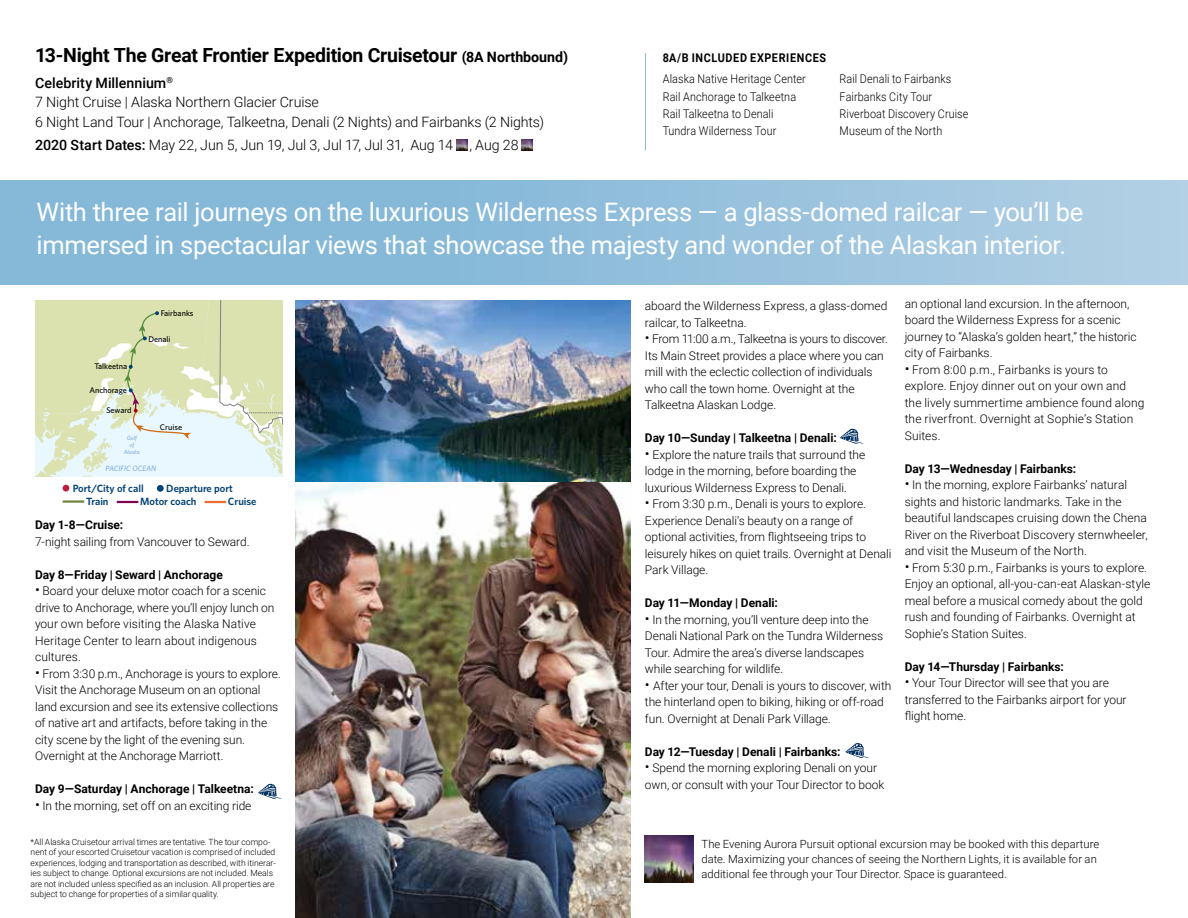
<style>
.page{position:relative;width:1188px;height:918px;background:#fff}
.page>*{position:absolute;margin:0;border:0;box-sizing:border-box;transform-origin:0 0}
.t1{font:25.5px/33px "Roboto";letter-spacing:-.015em;color:#fff}
.t2{font:700 19.5px "Roboto";letter-spacing:-.015em;color:#000}
.t3{font:300 14.25px/18.8px "Roboto";letter-spacing:-.01em;color:#000}
.t4{font:300 12px/16.5px "Roboto";color:#000}
.t5{font:700 12px "Roboto";color:#000}
.t6{font:300 12px/17.2px "Roboto";color:#000;scale:.9 1}
.t7{font:700 12px "Roboto";letter-spacing:.06em;color:#000;scale:.9 1}
.t8{font:300 11.25px/15px "Roboto";color:#000}
.t9{font:600 10.5px "Whitney";color:#004275}
.t10{font:300 8.55px/10.5px "Roboto";color:#000}
.t11{font:500 8.25px "Whitney";color:#000}
.t12{font:italic 500 7.8px "Whitney";color:#86b1d8}
.t13{font:italic 500 6px/6.9px "Whitney";color:#86b1d8;text-align:center}
.s1{font-size:14.25px}
.s2{font-weight:500}
.s3{font-size:15px}
</style>
<div class="page">
<hr style="left:63px;top:500px;width:21px;height:3px;background:#72873e">
<hr style="left:117px;top:501px;width:21px;height:2px;background:#800654">
<hr style="left:205px;top:501px;width:21px;height:2px;background:#e86e34">
<div style="left:63px;top:485px;width:6px;height:7px;background:#be1d3d;border-radius:50%"></div>
<div style="left:157px;top:485px;width:7px;height:7px;background:#004275;border-radius:50%"></div>
<svg style="left:35px;top:301px;width:247px;height:176px;background:#dfe8c9"></svg>
<img style="left:644px;top:835px;width:49px;height:47px">
<svg style="left:522px;top:139px;width:11px;height:11px"></svg>
<svg style="left:457px;top:139px;width:11px;height:11px"></svg>
<svg style="left:258px;top:783px;width:24px;height:16px"></svg>
<svg style="left:840px;top:428px;width:24px;height:16px"></svg>
<svg style="left:845px;top:743px;width:25px;height:15px"></svg>
<img style="left:296px;top:301px;width:335px;height:617px">
<hr style="left:645px;top:53px;width:1px;height:97px;background:#9cbccd">
<div style="left:0;top:180px;width:1188px;height:104px;background:linear-gradient(to right,#7bb3d5,#adcce3)"></div>
<h2 class="t2" style="left:35px;top:42px;width:535px">13-Night The Great Frontier Expedition Cruisetour <span class="s1">(8A Northbound)</span></h2>
<p class="t3" style="left:35px;top:73px;width:285px"><span class="s2">Celebrity Millennium</span><sup>®<br></sup>7 Night Cruise | Alaska Northern Glacier Cruise</p>
<p class="t3" style="left:35px;top:110px;width:511px;line-height:23.2px">6 Night Land Tour | Anchorage, Talkeetna, Denali (2 Nights) and Fairbanks (2 Nights)<br><span class="s2">2020 Start Dates:</span> May 22, Jun 5, Jun 19, Jul 3, Jul 17, Jul 31, Aug 14 , Aug 28</p>
<p class="t7" style="left:663px;top:50px;width:183px">8A/B INCLUDED EXPERIENCES</p>
<p class="t6" style="left:663px;top:70px;width:160px">Alaska Native Heritage Center<br>Rail Anchorage to Talkeetna<br>Rail Talkeetna to Denali<br>Tundra Wilderness Tour</p>
<p class="t6" style="left:840px;top:70px;width:145px">Rail Denali to Fairbanks<br>Fairbanks City Tour<br>Riverboat Discovery Cruise<br>Museum of the North</p>
<h1 class="t1" style="left:37px;top:195px;width:1048px">With three rail journeys on the luxurious Wilderness Express — a glass-domed railcar — you’ll be immersed in spectacular views that showcase the majesty and wonder of the Alaskan interior.</h1>
<p class="t11" style="left:161px;top:308px;width:34px">Fairbanks</p>
<p class="t11" style="left:94px;top:361px;width:35px">Talkeetna</p>
<p class="t11" style="left:89px;top:385px;width:39px">Anchorage</p>
<p class="t11" style="left:106px;top:405px;width:27px">Seward</p>
<p class="t11" style="left:148px;top:334px;width:24px">Denali</p>
<p class="t11" style="left:160px;top:422px;width:24px">Cruise</p>
<p class="t13" style="left:124px;top:434px;width:18px">Gulf of<br>Alaska</p>
<p class="t12" style="left:106px;top:463px;width:52px">PACIFIC OCEAN</p>
<p class="t9" style="left:73px;top:482px;width:73px">Port/City of call</p>
<p class="t9" style="left:166px;top:482px;width:68px">Departure port</p>
<p class="t9" style="left:86px;top:495px;width:24px">Train</p>
<p class="t9" style="left:140px;top:495px;width:58px">Motor coach</p>
<p class="t9" style="left:228px;top:495px;width:30px">Cruise</p>
<p class="t5" style="left:35px;top:517px;width:90px">Day 1-8—Cruise:</p>
<p class="t4" style="left:35px;top:533px;width:216px">7-night sailing from Vancouver to Seward.</p>
<p class="t5" style="left:35px;top:566px;width:189px">Day 8—Friday | Seward | Anchorage</p>
<p class="t4" style="left:35px;top:582px;width:241px"><span class="s3">•</span> Board your deluxe motor coach for a scenic drive to Anchorage, where you’ll enjoy lunch on your own before visiting the Alaska Native Heritage Center to learn about indigenous cultures.</p>
<p class="t4" style="left:35px;top:665px;width:247px"><span class="s3">•</span> From 3:30 p.m., Anchorage is yours to explore.<br>Visit the Anchorage Museum on an optional land excursion and see its extensive collections of native art and artifacts, before taking in the city scene by the light of the evening sun.<br>Overnight at the Anchorage Marriott.</p>
<p class="t5" style="left:35px;top:781px;width:220px">Day 9—Saturday | Anchorage | Talkeetna:</p>
<p class="t4" style="left:35px;top:797px;width:218px"><span class="s3">•</span> In the morning, set off on an exciting ride</p>
<p class="t10" style="left:31px;top:836px;width:247px">*All Alaska Cruisetour arrival times are tentative. The tour compo&shy;nent of your escorted Cruisetour vacation is comprised of included experiences, lodging and transportation as described, with itinerar&shy;ies subject to change. Optional excursions are not included. Meals are not included unless specified as an inclusion. All properties are subject to change for properties of a similar quality.</p>
<p class="t4" style="left:645px;top:297px;width:244px">aboard the Wilderness Express, a glass-domed railcar, to Talkeetna.</p>
<p class="t4" style="left:645px;top:330px;width:245px"><span class="s3">•</span> From 11:00 a.m., Talkeetna is yours to discover.<br>Its Main Street provides a place where you can mill with the eclectic collection of individuals who call the town home. Overnight at the Talkeetna Alaskan Lodge.</p>
<p class="t5" style="left:645px;top:429px;width:193px">Day 10—Sunday | Talkeetna | Denali:</p>
<p class="t4" style="left:645px;top:446px;width:222px"><span class="s3">•</span> Explore the nature trails that surround the lodge in the morning, before boarding the luxurious Wilderness Express to Denali.</p>
<p class="t4" style="left:645px;top:495px;width:248px"><span class="s3">•</span> From 3:30 p.m., Denali is yours to explore.<br>Experience Denali’s beauty on a range of optional activities, from flightseeing trips to leisurely hikes on quiet trails. Overnight at Denali Park Village.</p>
<p class="t5" style="left:645px;top:594px;width:135px">Day 11—Monday | Denali:</p>
<p class="t4" style="left:645px;top:611px;width:240px"><span class="s3">•</span> In the morning, you’ll venture deep into the Denali National Park on the Tundra Wilderness Tour. Admire the area’s diverse landscapes while searching for wildlife.</p>
<p class="t4" style="left:645px;top:677px;width:248px"><span class="s3">•</span> After your tour, Denali is yours to discover, with the hinterland open to biking, hiking or off-road fun. Overnight at Denali Park Village.</p>
<p class="t5" style="left:645px;top:743px;width:197px">Day 12—Tuesday | Denali | Fairbanks:</p>
<p class="t4" style="left:645px;top:759px;width:241px"><span class="s3">•</span> Spend the morning exploring Denali on your own, or consult with your Tour Director to book</p>
<p class="t4" style="left:905px;top:295px;width:234px">an optional land excursion. In the afternoon, board the Wilderness Express for a scenic journey to “Alaska’s golden heart,” the historic city of Fairbanks.</p>
<p class="t4" style="left:905px;top:361px;width:241px"><span class="s3">•</span> From 8:00 p.m., Fairbanks is yours to explore. Enjoy dinner out on your own and the lively summertime ambience found along the riverfront. Overnight at Sophie’s Station Suites.</p>
<p class="t5" style="left:905px;top:460px;width:173px">Day 13—Wednesday | Fairbanks:</p>
<p class="t4" style="left:905px;top:476px;width:245px"><span class="s3">•</span> In the morning, explore Fairbanks’ natural sights and historic landmarks. Take in the beautiful landscapes cruising down the Chena River on the Riverboat Discovery sternwheeler, and visit the Museum of the North.</p>
<p class="t4" style="left:905px;top:559px;width:247px"><span class="s3">•</span> From 5:30 p.m., Fairbanks is yours to explore.<br>Enjoy an optional, all-you-can-eat Alaskan-style meal before a musical comedy about the gold rush and founding of Fairbanks. Overnight at Sophie’s Station Suites.</p>
<p class="t5" style="left:905px;top:658px;width:161px">Day 14—Thursday | Fairbanks:</p>
<p class="t4" style="left:905px;top:674px;width:223px"><span class="s3">•</span> Your Tour Director will see that you are transferred to the Fairbanks airport for your flight home.</p>
<p class="t8" style="left:701px;top:836px;width:399px">The Evening Aurora Pursuit optional excursion may be booked with this departure date. Maximizing your chances of seeing the Northern Lights, it is available for an additional fee through your Tour Director. Space is guaranteed.</p>
</div>
